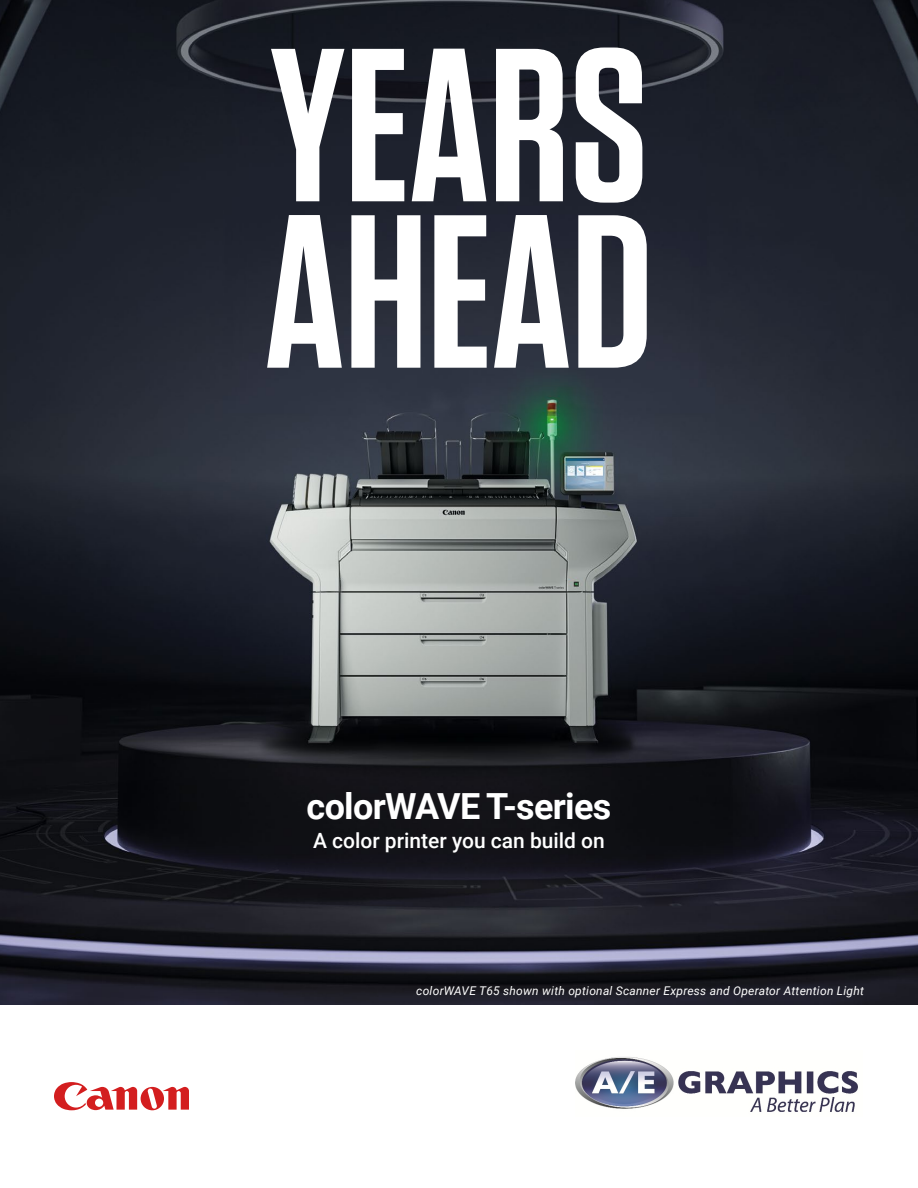
<style>
.page{position:relative;width:918px;height:1188px;background:#fff}
.page>*{position:absolute;margin:0;border:0;box-sizing:border-box;transform-origin:0 0}
.t1{font:600 217.8px/166.4px "Tungsten";color:#fff}
.t2{font:700 36px "Roboto";letter-spacing:-.02em;color:#fff}
.t3{font:500 21px "Roboto";color:#fff}
.t4{font:italic 12px "Roboto";letter-spacing:.02em;color:#fff}
</style>
<div class="page">
<img style="left:0;top:0;width:918px;height:1004px">
<svg style="left:54px;top:1082px;width:135px;height:28px"></svg>
<img style="left:576px;top:1057px;width:282px;height:55px">
<h1 class="t1" style="left:265px;top:47px;width:390px">YEARS<br>AHEAD</h1>
<h2 class="t2" style="left:307px;top:781px;width:306px">colorWAVE T-series</h2>
<h3 class="t3" style="left:313px;top:826px;width:293px">A color printer you can build on</h3>
<p class="t4" style="left:416px;top:982px;width:449px">colorWAVE T65 shown with optional Scanner Express and Operator Attention Light</p>
</div>
